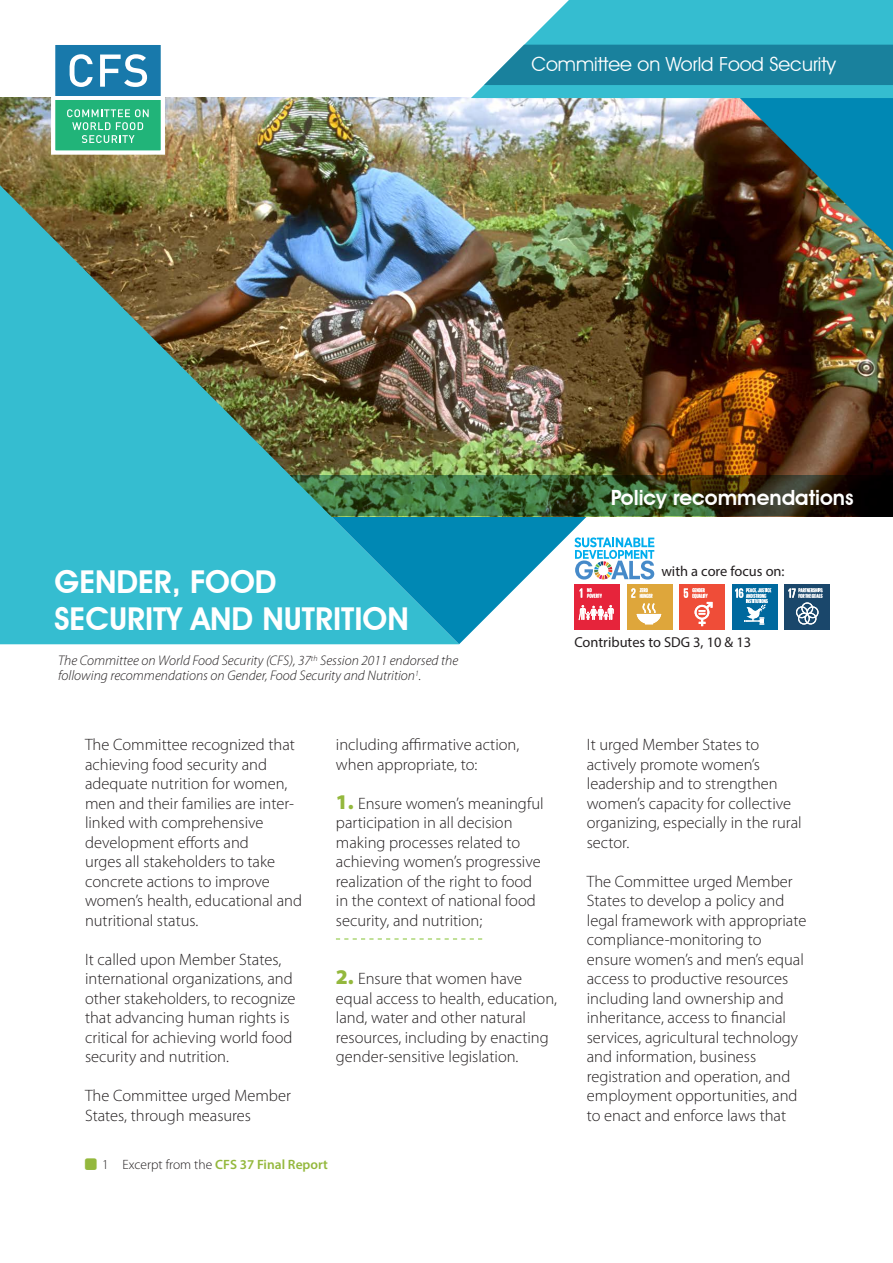
<style>
.page{position:relative;width:893px;height:1263px;background:#fff}
.page>*{position:absolute;margin:0;border:0;box-sizing:border-box;transform-origin:0 0}
.t1{font:600 31.5px/37.5px "Avant Garde IT Cby BT";color:#fff}
.t2{font:600 21px "Avant Garde IT Cby BT";color:#fff}
.t3{font:19.5px "Avant Garde IT Cby BT";color:#fff}
.t4{font:300 16.5px/19.5px "Myriad Pro";color:#231f20}
.t5{font:14.4px "Myriad Pro";color:#231f20}
.t6{font:italic 300 13.95px/15px "Myriad Pro";color:#231f20}
.t7{font:600 13.5px "Myriad Pro";color:#94b83d}
.t8{font:700 5.7px/5.4px "Giorgio Sans";color:#fff}
.s1{font-weight:900;font-size:21px;color:#94b83d}
.s2{font-weight:300;color:#231f20}
</style>
<div class="page">
<svg style="left:336px;top:938px;width:146px;height:1px"></svg>
<svg style="left:593px;top:537px;width:61px;height:42px"></svg>
<div style="left:627px;top:585px;width:45px;height:45px;background:#dea63b"></div>
<svg style="left:631px;top:588px;width:30px;height:36px"></svg>
<div style="left:732px;top:585px;width:45px;height:45px;background:#00699e"></div>
<svg style="left:735px;top:588px;width:36px;height:36px"></svg>
<div style="left:784px;top:585px;width:46px;height:45px;background:#1a476b"></div>
<svg style="left:788px;top:588px;width:35px;height:36px"></svg>
<div style="left:574px;top:585px;width:46px;height:45px;background:#e6243b"></div>
<svg style="left:593px;top:605px;width:21px;height:15px"></svg>
<svg style="left:593px;top:593px;width:9px;height:5px"></svg>
<div style="left:679px;top:585px;width:46px;height:45px;background:#ef4d38"></div>
<svg style="left:684px;top:588px;width:28px;height:38px"></svg>
<svg style="left:459px;top:516px;width:134px;height:128px"></svg>
<img style="left:0;top:97px;width:893px;height:379px">
<svg style="left:459px;top:476px;width:434px;height:40px;background:#304322"></svg>
<img style="left:0;top:185px;width:459px;height:459px">
<div style="left:53px;top:43px;width:110px;height:54px;background:#1879ab"></div>
<div style="left:53px;top:98px;width:110px;height:55px;background:#21b479"></div>
<hr style="left:53px;top:96px;width:110px;height:3px;background:#fff">
<svg style="left:70px;top:54px;width:23px;height:33px"></svg>
<svg style="left:100px;top:54px;width:47px;height:33px"></svg>
<svg style="left:67px;top:109px;width:82px;height:34px"></svg>
<div style="left:51px;top:41px;width:114px;height:114px;border:4px solid #fff"></div>
<img style="left:471px;top:0;width:422px;height:251px">
<p class="t3" style="left:531px;top:52px;width:306px">Committee on World Food Security</p>
<p class="t2" style="left:611px;top:485px;width:244px">Policy recommendations</p>
<h1 class="t1" style="left:55px;top:562px;width:356px">GENDER, FOOD<br>SECURITY AND NUTRITION</h1>
<p class="t6" style="left:58px;top:653px;width:402px">The Committee on World Food Security (CFS), 37<sup>th</sup> Session 2011 endorsed the following recommendations on Gender, Food Security and Nutrition<sup>1</sup>.</p>
<p class="t8" style="left:587px;top:587px;width:16px">NO<br>POVERTY</p>
<p class="t5" style="left:661px;top:562px;width:125px">with a core focus on:</p>
<p class="t8" style="left:692px;top:587px;width:17px">GENDER<br>EQUALITY</p>
<p class="t8" style="left:640px;top:587px;width:14px">ZERO<br>HUNGER</p>
<p class="t8" style="left:746px;top:587px;width:27px">PEACE, JUSTICE<br>AND STRONG<br>INSTITUTIONS</p>
<p class="t8" style="left:798px;top:587px;width:26px">PARTNERSHIPS<br>FOR THE GO ALS</p>
<p class="t5" style="left:574px;top:633px;width:178px">Contributes to SDG 3, 10 &amp; 13</p>
<p class="t4" style="left:85px;top:735px;width:218px">The Committee recognized that achieving food security and adequate nutrition for women, men and their families are inter&shy;linked with comprehensive development efforts and<br>urges all stakeholders to take concrete actions to improve women’s health, educational and nutritional status.</p>
<p class="t4" style="left:85px;top:949px;width:212px">It called upon Member States, international organizations, and other stakeholders, to recognize that advancing human rights is critical for achieving world food security and nutrition.</p>
<p class="t4" style="left:85px;top:1086px;width:207px">The Committee urged Member<br>States, through measures</p>
<p class="t4" style="left:336px;top:735px;width:185px">including affirmative action, when appropriate, to:</p>
<p class="t4" style="left:336px;top:793px;width:209px"><span class="s1">1.</span> Ensure women’s meaningful participation in all decision making processes related to achieving women’s progressive realization of the right to food in the context of national food security, and nutrition;</p>
<p class="t4" style="left:336px;top:969px;width:223px"><span class="s1">2.</span> Ensure that women have equal access to health, education, land, water and other natural resources, including by enacting gender-sensitive legislation.</p>
<p class="t7" style="left:102px;top:1156px;width:227px"><span class="s2">1 Excerpt from the</span> CFS 37 Final Report</p>
<p class="t4" style="left:587px;top:735px;width:216px">It urged Member States to actively promote women’s leadership and to strengthen women’s capacity for collective organizing, especially in the rural sector.</p>
<p class="t4" style="left:587px;top:871px;width:221px">The Committee urged Member<br>States to develop a policy and legal framework with appropriate compliance-monitoring to ensure women’s and men’s equal access to productive resources including land ownership and inheritance, access to financial services, agricultural technology and information, business registration and operation, and employment opportunities, and to enact and enforce laws that</p>
</div>
